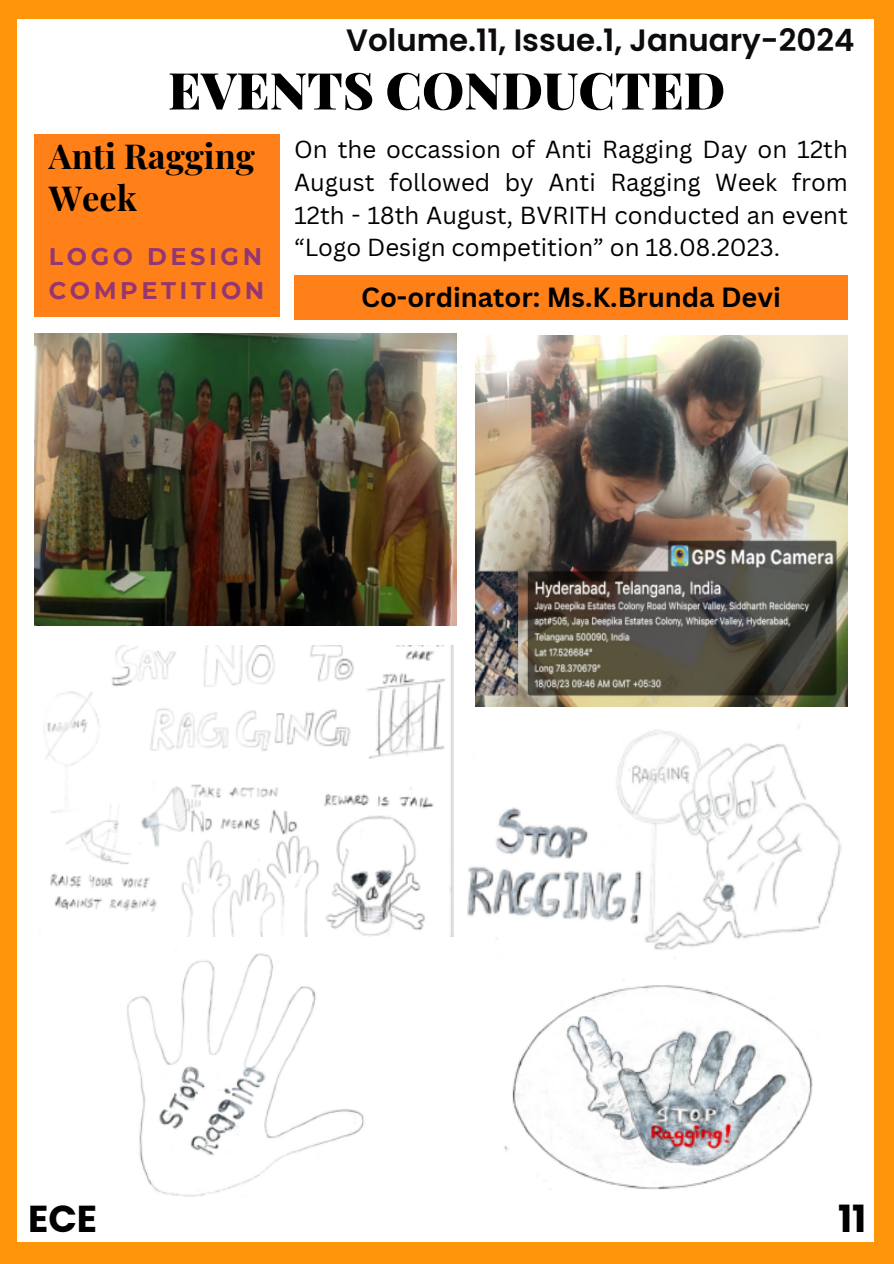
<style>
.page{position:relative;width:894px;height:1264px;background:#fff}
.page>*{position:absolute;margin:0;border:0;box-sizing:border-box;transform-origin:0 0}
.t1{font:900 51px "Playfair Display";color:#000}
.t2{font:700 37.5px "Poppins";color:#000}
.t3{font:700 34.5px/41.7px "Playfair Display";color:#000}
.t4{font:600 30.9px "Poppins";color:#0e0b0c}
.t5{font:700 27px "Canva Sans";color:#000}
.t6{font:24px/32.7px "Canva Sans";color:#000;text-align:justify}
.t7{font:700 24px/33.8px "Montserrat";letter-spacing:.15em;color:#963671}
</style>
<div class="page">
<div style="left:0;top:0;width:893px;height:1263px;background:#ff9508"></div>
<div style="left:17px;top:19px;width:855px;height:1222px;background:#fff"></div>
<div style="left:34px;top:134px;width:245px;height:183px;background:#ff8019"></div>
<div style="left:294px;top:275px;width:553px;height:45px;background:#ff8019"></div>
<img style="left:34px;top:333px;width:422px;height:293px">
<img style="left:476px;top:335px;width:371px;height:371px">
<img style="left:467px;top:725px;width:374px;height:234px">
<img style="left:44px;top:646px;width:409px;height:290px">
<img style="left:127px;top:953px;width:237px;height:243px">
<img style="left:504px;top:979px;width:309px;height:210px">
<p class="t4" style="left:346px;top:18px;width:509px">Volume.11, Issue.1, January-2024</p>
<p class="t1" style="left:168px;top:54px;width:558px">EVENTS CONDUCTED</p>
<p class="t3" style="left:49px;top:134px;width:208px">Anti Ragging<br>Week</p>
<h2 class="t7" style="left:49px;top:240px;width:217px">LOGO DESIGN<br>COMPETITION</h2>
<p class="t6" style="left:294px;top:132px;width:555px">On the occassion of Anti Ragging Day on 12th August followed by Anti Ragging Week from 12th - 18th August, BVRITH conducted an event “Logo Design competition” on 18.08.2023.</p>
<p class="t5" style="left:361px;top:278px;width:421px">Co-ordinator: Ms.K.Brunda Devi</p>
<h4 class="t2" style="left:28px;top:1192px;width:71px">ECE</h4>
<p class="t2" style="left:837px;top:1192px;width:30px">11</p>
</div>
